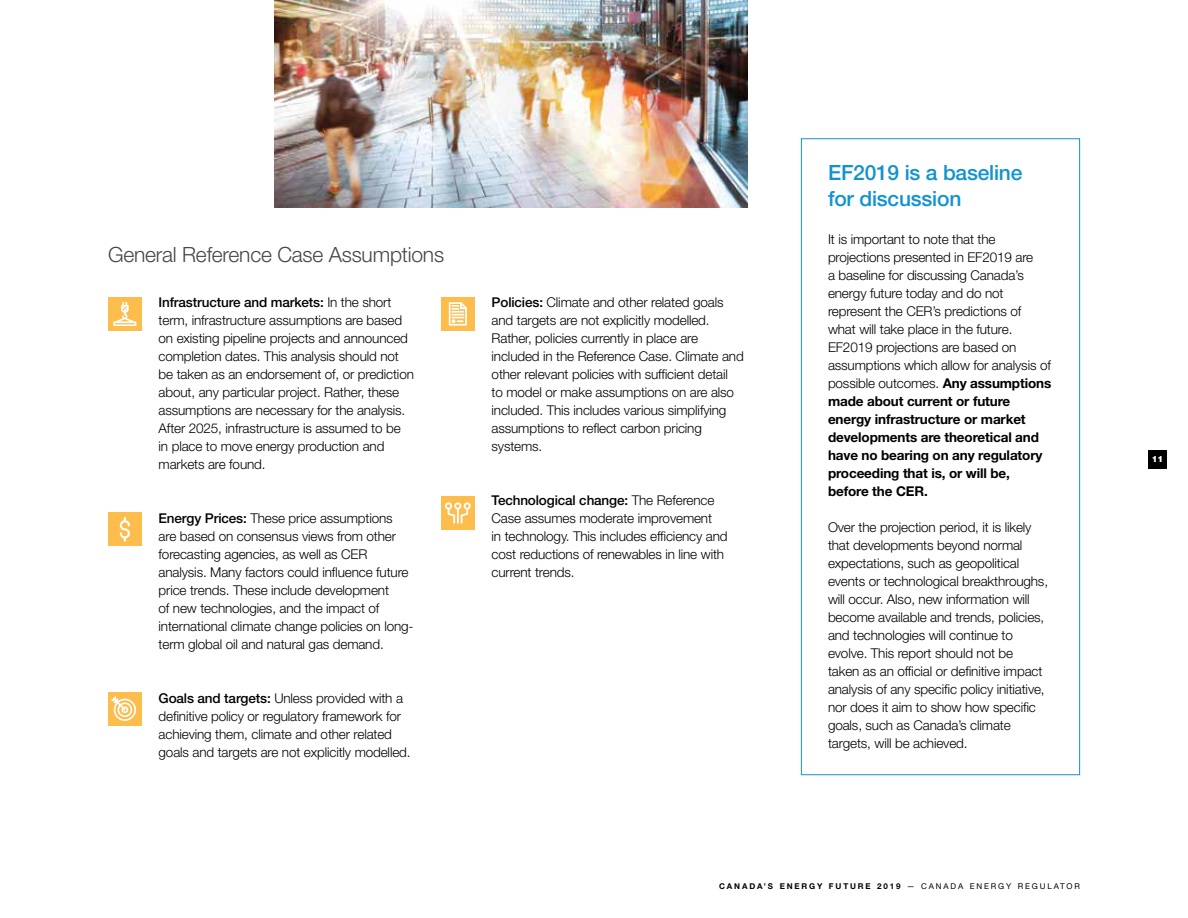
<style>
.page{position:relative;width:1188px;height:918px;background:#fff}
.page>*{position:absolute;margin:0;border:0;box-sizing:border-box;transform-origin:0 0}
.t1{font:300 21px "Helvetica Neue LT Std";letter-spacing:-.01em;color:#464547}
.t2{font:500 21px/25.5px "Helvetica Neue LT Std";letter-spacing:-.01em;color:#1192d1}
.t3{font:300 13.5px/18px "Helvetica Neue LT Std";letter-spacing:-.01em;color:#000}
.t4{font:900 8.7px "Helvetica Neue LT Std";color:#fff}
.t5{font:700 7.95px "Helvetica Neue LT Std";letter-spacing:.23em;color:#000}
.s1{font-weight:500}
.s2{font-weight:700}
.s3{font-weight:400}
</style>
<div class="page">
<div style="left:1149px;top:450px;width:18px;height:18px;background:#000"></div>
<div style="left:108px;top:297px;width:34px;height:34px;background:#fdbd4d"></div>
<svg style="left:113px;top:302px;width:23px;height:24px"></svg>
<div style="left:108px;top:512px;width:34px;height:34px;background:#fdbd4d"></div>
<svg style="left:120px;top:517px;width:10px;height:25px"></svg>
<div style="left:108px;top:692px;width:34px;height:34px;background:#fdbd4d"></div>
<svg style="left:111px;top:696px;width:25px;height:25px"></svg>
<div style="left:441px;top:297px;width:34px;height:34px;background:#fdbd4d"></div>
<svg style="left:449px;top:302px;width:18px;height:24px"></svg>
<div style="left:441px;top:496px;width:34px;height:34px;background:#fdbd4d"></div>
<svg style="left:445px;top:502px;width:26px;height:22px"></svg>
<div style="left:801px;top:138px;width:279px;height:637px;border:1px solid #1192d1"></div>
<img style="left:274px;top:0;width:473px;height:208px">
<h1 class="t1" style="left:108px;top:242px;width:338px">General Reference Case Assumptions</h1>
<p class="t3" style="left:159px;top:293px;width:257px"><span class="s1">Infrastructure and markets:</span> In the short term, infrastructure assumptions are based on existing pipeline projects and announced completion dates. This analysis should not be taken as an endorsement of, or prediction about, any particular project. Rather, these assumptions are necessary for the analysis.<br>After 2025, infrastructure is assumed to be<br>in place to move energy production and markets are found.</p>
<p class="t3" style="left:159px;top:509px;width:256px"><span class="s1">Energy Prices:</span> These price assumptions are based on consensus views from other forecasting agencies, as well as CER analysis. Many factors could influence future price trends. These include development<br>of new technologies, and the impact of international climate change policies on long&shy;term global oil and natural gas demand.</p>
<p class="t3" style="left:159px;top:689px;width:253px"><span class="s1">Goals and targets:</span> Unless provided with a definitive policy or regulatory framework for achieving them, climate and other related goals and targets are not explicitly modelled.</p>
<p class="t3" style="left:492px;top:293px;width:254px"><span class="s1">Policies:</span> Climate and other related goals and targets are not explicitly modelled.<br>Rather, policies currently in place are included in the Reference Case. Climate and other relevant policies with sufficient detail<br>to model or make assumptions on are also included. This includes various simplifying assumptions to reflect carbon pricing systems.</p>
<p class="t3" style="left:492px;top:491px;width:238px"><span class="s1">Technological change:</span> The Reference Case assumes moderate improvement<br>in technology. This includes efficiency and cost reductions of renewables in line with current trends.</p>
<h1 class="t2" style="left:828px;top:160px;width:196px">EF2019 is a baseline for discussion</h1>
<p class="t3" style="left:828px;top:230px;width:225px">It is important to note that the projections presented in EF2019 are<br>a baseline for discussing Canada’s energy future today and do not represent the CER’s predictions of what will take place in the future.<br>EF2019 projections are based on assumptions which allow for analysis of possible outcomes. <span class="s2">Any assumptions made about current or future energy infrastructure or market developments are theoretical and have no bearing on any regulatory proceeding that is, or will be, before the CER.</span></p>
<p class="t3" style="left:828px;top:518px;width:222px">Over the projection period, it is likely that developments beyond normal expectations, such as geopolitical events or technological breakthroughs, will occur. Also, new information will become available and trends, policies, and technologies will continue to evolve. This report should not be<br>taken as an official or definitive impact analysis of any specific policy initiative, nor does it aim to show how specific goals, such as Canada’s climate targets, will be achieved.</p>
<p class="t5" style="left:719px;top:881px;width:362px">CANADA’S ENERGY FUTURE 2019 <span class="s3">— CANADA ENERGY REGULATOR</span></p>
<p class="t4" style="left:1152px;top:454px;width:13px">11</p>
</div>
